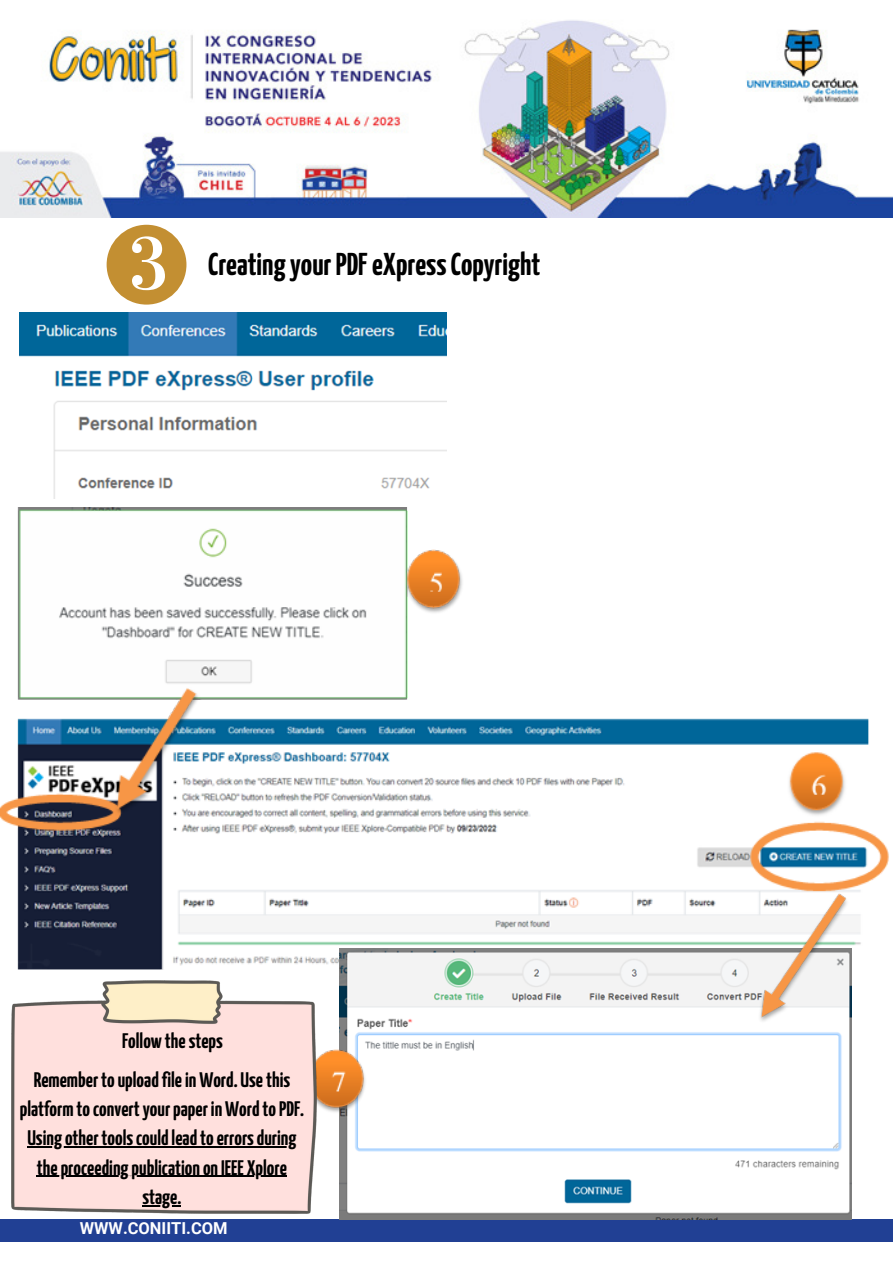
<style>
.page{position:relative;width:893px;height:1264px;background:#fff}
.page>*{position:absolute;margin:0;border:0;box-sizing:border-box;transform-origin:0 0}
.t1{font:700 31.5px "Yanone Kaffeesatz";color:#000}
.t2{font:700 21px/29.2px "Yanone Kaffeesatz";color:#000}
.t3{font:700 16.5px "Roboto";color:#fff}
</style>
<div class="page">
<img style="left:0;top:20px;width:892px;height:197px">
<div style="left:0;top:1219px;width:892px;height:23px;background:#214094"></div>
<svg style="left:107px;top:225px;width:79px;height:79px"></svg>
<img style="left:20px;top:313px;width:426px;height:185px">
<img style="left:0;top:507px;width:889px;height:464px">
<img style="left:340px;top:948px;width:511px;height:271px">
<img style="left:730px;top:891px;width:121px;height:160px">
<img style="left:316px;top:1048px;width:58px;height:71px">
<img style="left:11px;top:980px;width:305px;height:233px">
<hr style="left:27px;top:1146px;width:269px;height:1px;background:#000">
<hr style="left:37px;top:1175px;width:250px;height:1px;background:#000">
<hr style="left:142px;top:1204px;width:39px;height:1px;background:#000">
<h1 class="t1" style="left:208px;top:251px;width:334px">CreatingyourPDFeXpressCopyright</h1>
<p class="t2" style="left:34px;top:1022px;width:258px;line-height:39.3px;text-indent:88px">Follow thesteps<br>RemembertouploadfileinWord. Usethis</p>
<p class="t2" style="left:20px;top:1095px;width:286px;text-align:center">platform toconvertyourpaper inWordtoPDF.<br>Usingothertoolscouldleadtoerrorsduring theproceedingpublicationonIEEE Xplore stage.</p>
<p class="t3" style="left:80px;top:1219px;width:149px">WWW.CONIITI.COM</p>
</div>
